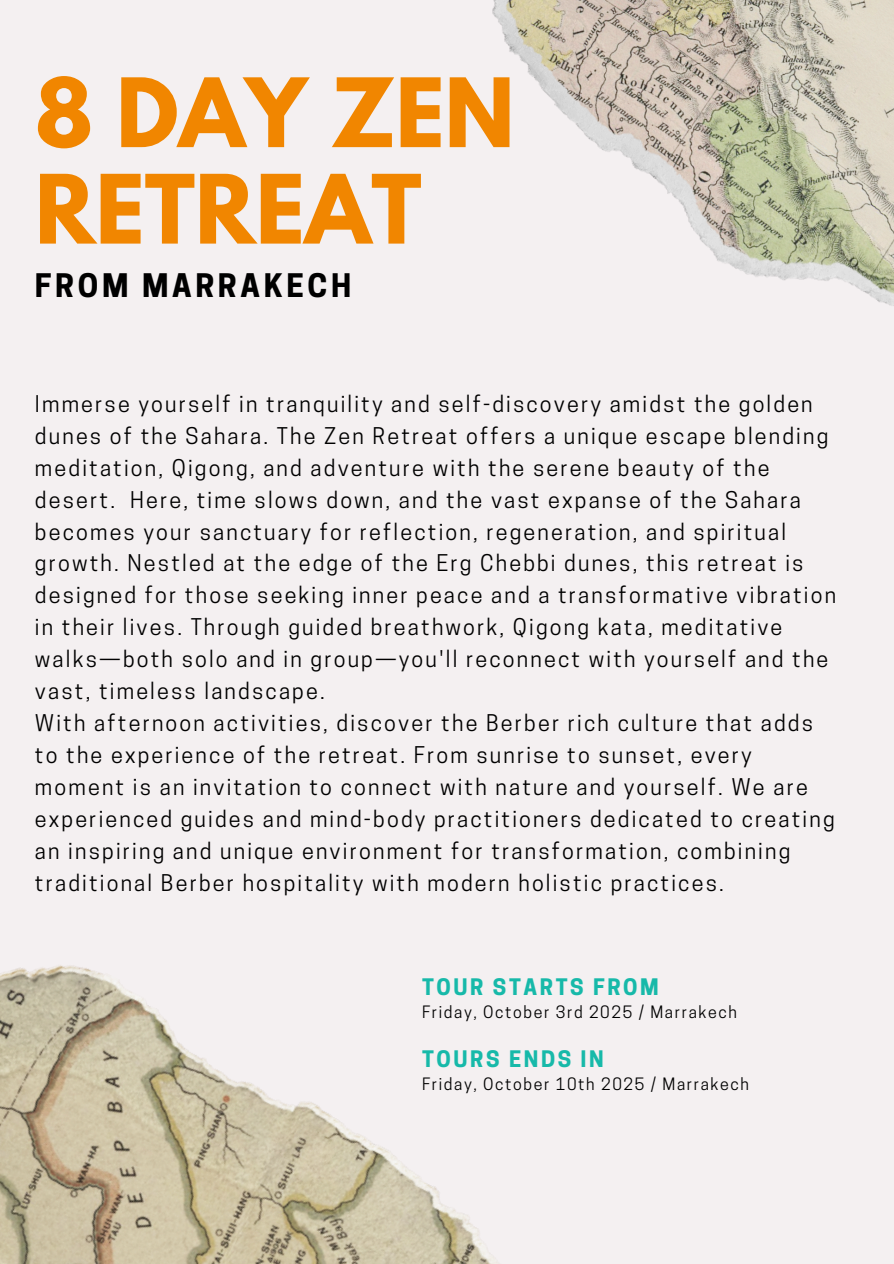
<style>
.page{position:relative;width:894px;height:1264px;background:#fff}
.page>*{position:absolute;margin:0;border:0;box-sizing:border-box;transform-origin:0 0}
.t1{font:700 84.6px/96.4px "League Spartan";color:#f18600}
.t2{font:700 30.45px "Cooper Hewitt";letter-spacing:.12em;color:#000}
.t3{font:21.6px/32px "Cooper Hewitt";letter-spacing:.1em;color:#000}
.t4{font:700 21.3px "Cooper Hewitt";letter-spacing:.12em;color:#17b9a9}
.t5{font:16.05px "Cooper Hewitt";letter-spacing:.1em;color:#000}
</style>
<div class="page">
<div style="left:0;top:0;width:893px;height:1263px;background:#f4f0f1"></div>
<img style="left:492px;top:0;width:401px;height:306px">
<img style="left:0;top:965px;width:498px;height:298px">
<p class="t1" style="left:35px;top:76px;width:481px">8 DAY ZEN<br>RETREAT</p>
<h1 class="t2" style="left:35px;top:274px;width:318px">FROM MARRAKECH</h1>
<p class="t3" style="left:35px;top:390px;width:802px">Immerse yourself in tranquility and self-discovery amidst the golden dunes of the Sahara. The Zen Retreat offers a unique escape blending meditation, Qigong, and adventure with the serene beauty of the desert. Here, time slows down, and the vast expanse of the Sahara becomes your sanctuary for reflection, regeneration, and spiritual growth. Nestled at the edge of the Erg Chebbi dunes, this retreat is designed for those seeking inner peace and a transformative vibration in their lives. Through guided breathwork, Qigong kata, meditative walks—both solo and in group—you'll reconnect with yourself and the vast, timeless landscape.<br>With afternoon activities, discover the Berber rich culture that adds to the experience of the retreat. From sunrise to sunset, every moment is an invitation to connect with nature and yourself. We are experienced guides and mind-body practitioners dedicated to creating an inspiring and unique environment for transformation, combining traditional Berber hospitality with modern holistic practices.</p>
<h2 class="t4" style="left:422px;top:979px;width:238px">TOUR STARTS FROM</h2>
<h3 class="t5" style="left:422px;top:1005px;width:316px">Friday, October 3rd 2025 / Marrakech</h3>
<h4 class="t4" style="left:422px;top:1050px;width:183px">TOURS ENDS IN</h4>
<p class="t5" style="left:422px;top:1078px;width:328px">Friday, October 10th 2025 / Marrakech</p>
</div>
